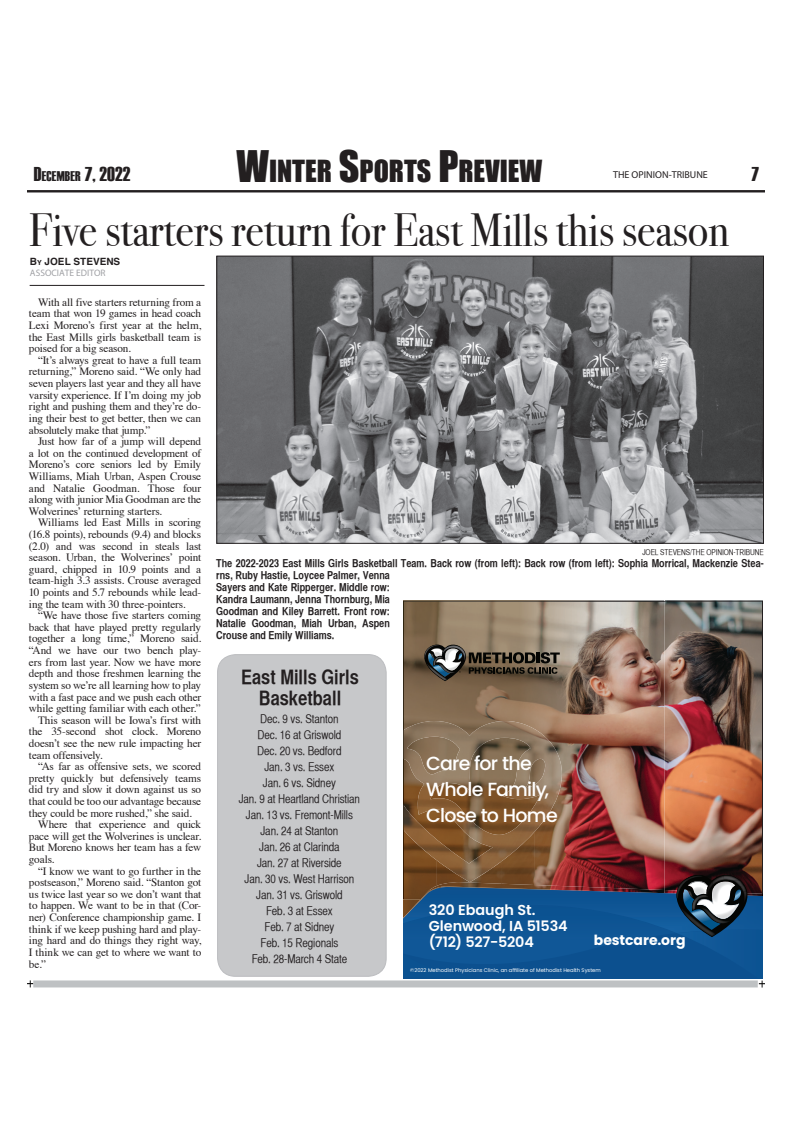
<style>
.page{position:relative;width:792px;height:1128px;background:#fff}
.page>*{position:absolute;margin:0;border:0;box-sizing:border-box;transform-origin:0 0}
.t1{font:46.4px "Bodoni Svty Two ITCTT";letter-spacing:-.005em;color:#231f20;scale:.93 1}
.t2{font:28px "Impact";color:#231f20}
.t3{font:20px/21px "Helvetica CY Bold";color:#231f20;text-align:center}
.t4{font:20px "Haettenschweiler";color:#231f20}
.t5{font:500 19px/26px "Poppins";letter-spacing:-.04em;color:#fff}
.t6{font:600 14.4px/16px "Poppins";letter-spacing:-.005em;color:#fff}
.t7{font:700 14px "Poppins";letter-spacing:-.005em;color:#fff}
.t8{font:12px/16px "Helvetica CY Plain";letter-spacing:-.01em;color:#231f20;text-align:center}
.t9{font:11.2px/11.6px "Times";letter-spacing:-.015em;color:#231f20;text-align:justify}
.t10{font:11px/12px "Helvetica CY Bold";color:#231f20}
.t11{font:10px "Myriad Pro";color:#231f20}
.t12{font:700 10px "Helvetica";color:#231f20}
.t13{font:9.4px "Myriad Pro";color:#a0a1a5}
.t14{font:8px "Helvetica CY Plain";letter-spacing:-.01em;color:#231f20}
.t15{font:5.2px "Poppins";color:#fff}
.s1{font-size:14px}
.s2{font-size:40px}
.s3{font-size:7px}
</style>
<div class="page">
<hr style="left:27px;top:190px;width:738px;height:2px;background:#231f20">
<hr style="left:30px;top:285px;width:175px;height:1px;background:#231f20">
<img style="left:218px;top:257px;width:544px;height:285px">
<div style="left:216px;top:255px;width:548px;height:289px;border:1px solid #231f20"></div>
<div style="left:218px;top:654px;width:168px;height:322px;background:#c7c8ca;border-radius:18px"></div>
<div style="left:217px;top:654px;width:170px;height:322px;border:1px solid #bcbdc0;border-radius:18px"></div>
<img style="left:664px;top:600px;width:99px;height:275px">
<img style="left:404px;top:634px;width:260px;height:99px">
<img style="left:562px;top:733px;width:102px;height:142px">
<img style="left:403px;top:600px;width:261px;height:34px">
<img style="left:403px;top:633px;width:1px;height:197px">
<img style="left:403px;top:758px;width:1px;height:47px">
<img style="left:404px;top:721px;width:158px;height:154px">
<svg style="left:424px;top:644px;width:136px;height:37px;background:#61594c"></svg>
<div style="left:33px;top:980px;width:725px;height:7px;background:#bec1c3"></div>
<svg style="left:27px;top:980px;width:6px;height:7px"></svg>
<svg style="left:403px;top:875px;width:362px;height:112px;background:#2e5a86"></svg>
<h3 class="t4" style="left:34px;top:163px;width:98px">D<span class="s1">ECEMBER</span> 7, 2022</h3>
<h2 class="t2" style="left:236px;top:149px;width:307px"><span class="s2">W</span>INTER <span class="s2">S</span>PORTS <span class="s2">P</span>REVIEW</h2>
<p class="t11" style="left:613px;top:168px;width:96px">THE OPINION-TRIBUNE</p>
<h1 class="t1" style="left:29px;top:193px;width:754px">Five starters return for East Mills this season</h1>
<p class="t12" style="left:30px;top:253px;width:92px">B<span class="s3">y</span> JOEL STEVENS</p>
<p class="t13" style="left:30px;top:267px;width:77px">ASSOCIATE EDITOR</p>
<h3 class="t4" style="left:751px;top:163px;width:9px">7</h3>
<p class="t9" style="left:29px;top:295px;width:174px;text-indent:9px">With all five starters returning from a team that won 19 games in head coach Lexi Moreno’s first year at the helm, the East Mills girls basketball team is poised for a big season.</p>
<p class="t9" style="left:29px;top:353px;width:174px;text-indent:9px">“It’s always great to have a full team returning,” Moreno said. “We only had seven players last year and they all have varsity experience. If I’m doing my job right and pushing them and they’re do&shy;ing their best to get better, then we can absolutely make that jump.”</p>
<p class="t9" style="left:29px;top:434px;width:174px;text-indent:9px">Just how far of a jump will depend a lot on the continued development of Moreno’s core seniors led by Emily Williams, Miah Urban, Aspen Crouse and Natalie Goodman. Those four along with junior Mia Goodman are the Wolverines’ returning starters.</p>
<p class="t9" style="left:29px;top:516px;width:174px;text-indent:9px">Williams led East Mills in scoring (16.8 points), rebounds (9.4) and blocks (2.0) and was second in steals last season. Urban, the Wolverines’ point guard, chipped in 10.9 points and a team-high 3.3 assists. Crouse averaged 10 points and 5.7 rebounds while lead&shy;ing the team with 30 three-pointers.</p>
<p class="t9" style="left:38px;top:608px;width:165px">“We have those five starters coming</p>
<p class="t9" style="left:29px;top:620px;width:174px">back that have played pretty regularly</p>
<p class="t9" style="left:29px;top:632px;width:174px">together a long time,” Moreno said.</p>
<p class="t9" style="left:29px;top:643px;width:174px">“And we have our two bench play-</p>
<p class="t9" style="left:29px;top:655px;width:174px">ers from last year. Now we have more</p>
<p class="t9" style="left:29px;top:666px;width:174px">depth and those freshmen learning the</p>
<p class="t9" style="left:29px;top:678px;width:174px">system so we’re all learning how to play</p>
<p class="t9" style="left:29px;top:690px;width:174px">with a fast pace and we push each other</p>
<p class="t9" style="left:29px;top:701px;width:173px">while getting familiar with each other.”</p>
<p class="t9" style="left:38px;top:713px;width:165px">This season will be Iowa’s first with</p>
<p class="t9" style="left:29px;top:725px;width:174px">the 35-second shot clock. Moreno</p>
<p class="t9" style="left:29px;top:736px;width:174px">doesn’t see the new rule impacting her</p>
<p class="t9" style="left:29px;top:748px;width:75px">team offensively.</p>
<p class="t9" style="left:38px;top:759px;width:165px">“As far as offensive sets, we scored</p>
<p class="t9" style="left:29px;top:771px;width:174px">pretty quickly but defensively teams</p>
<p class="t9" style="left:29px;top:783px;width:174px">did try and slow it down against us so</p>
<p class="t9" style="left:29px;top:794px;width:174px">that could be too our advantage because</p>
<p class="t9" style="left:29px;top:806px;width:164px">they could be more rushed,” she said.</p>
<p class="t9" style="left:38px;top:817px;width:165px">Where that experience and quick</p>
<p class="t9" style="left:29px;top:829px;width:174px">pace will get the Wolverines is unclear.</p>
<p class="t9" style="left:29px;top:841px;width:174px">But Moreno knows her team has a few</p>
<p class="t9" style="left:29px;top:852px;width:27px">goals.</p>
<p class="t9" style="left:38px;top:864px;width:165px">“I know we want to go further in the</p>
<p class="t9" style="left:29px;top:875px;width:174px">postseason,” Moreno said. “Stanton got</p>
<p class="t9" style="left:29px;top:887px;width:174px">us twice last year so we don’t want that</p>
<p class="t9" style="left:29px;top:899px;width:174px">to happen. We want to be in that (Cor-</p>
<p class="t9" style="left:29px;top:910px;width:174px">ner) Conference championship game. I</p>
<p class="t9" style="left:29px;top:922px;width:174px">think if we keep pushing hard and play-</p>
<p class="t9" style="left:29px;top:933px;width:174px">ing hard and do things they right way,</p>
<p class="t9" style="left:29px;top:945px;width:174px">I think we can get to where we want to</p>
<p class="t9" style="left:29px;top:957px;width:19px">be.”</p>
<p class="t14" style="left:642px;top:548px;width:123px">JOEL STEVENS/THE OPINION-TRIBUNE</p>
<p class="t10" style="left:216px;top:557px;width:549px">The 2022-2023 East Mills Girls Basketball Team. Back row (from left): Back row (from left): Sophia Morrical, Mackenzie Stea&shy;rns, Ruby Hastie, Loycee Palmer, Venna<br>Sayers and Kate Ripperger. Middle row:<br>Kandra Laumann, Jenna Thornburg, Mia<br>Goodman and Kiley Barrett. Front row:<br>Natalie Goodman, Miah Urban, Aspen<br>Crouse and Emily Williams.</p>
<h3 class="t3" style="left:241px;top:666px;width:119px">East Mills Girls<br>Basketball</h3>
<p class="t8" style="left:239px;top:711px;width:123px">Dec. 9 vs. Stanton<br>Dec. 16 at Griswold<br>Dec. 20 vs. Bedford<br>Jan. 3 vs. Essex<br>Jan. 6 vs. Sidney<br>Jan. 9 at Heartland Christian<br>Jan. 13 vs. Fremont-Mills<br>Jan. 24 at Stanton<br>Jan. 26 at Clarinda<br>Jan. 27 at Riverside<br>Jan. 30 vs. West Harrison<br>Jan. 31 vs. Griswold<br>Feb. 3 at Essex<br>Feb. 7 at Sidney<br>Feb. 15 Regionals<br>Feb. 28-March 4 State</p>
<h3 class="t5" style="left:426px;top:750px;width:133px">Care for the<br>Whole Family,<br>Close to Home</h3>
<p class="t6" style="left:429px;top:901px;width:140px">320 Ebaugh St.<br>Glenwood, IA 51534 (712) 527-5204</p>
<p class="t7" style="left:594px;top:932px;width:93px">bestcare.org</p>
<p class="t15" style="left:410px;top:967px;width:192px">©2022 Methodist Physicians Clinic, an affiliate of Methodist Health System</p>
</div>
